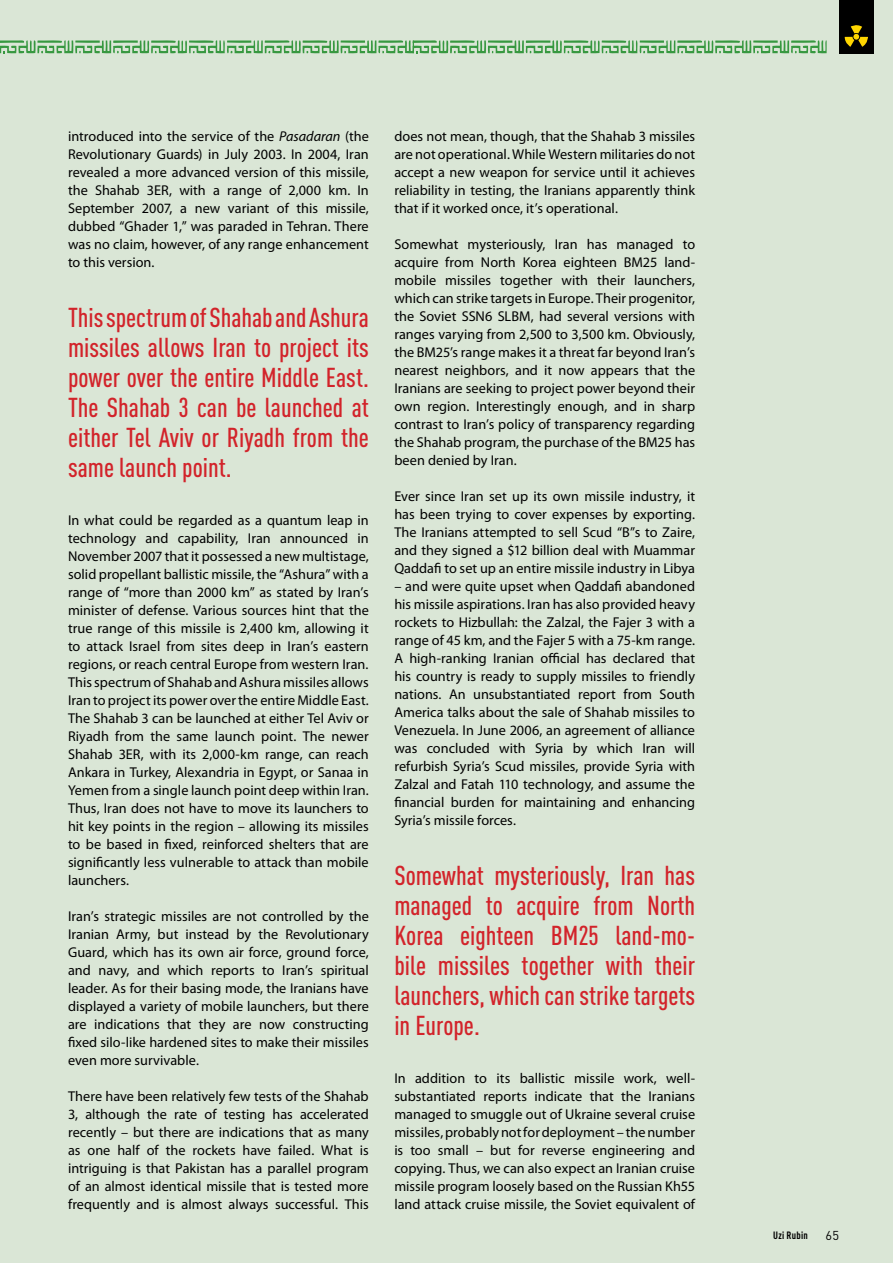
<style>
.page{position:relative;width:893px;height:1263px;background:#dae6d6}
.page>*{position:absolute;margin:0;border:0;box-sizing:border-box;transform-origin:0 0}
.t1{font:500 27px/30px "DIN Cond";color:#d2232a;text-align:justify}
.t2{font:14.25px/18px "Myriad Pro";color:#000;text-align:justify}
.t3{font:12.75px "DIN";color:#000}
.t4{font:700 10.5px "DIN Cond";letter-spacing:.025em;color:#000}
.s1{font-style:italic}
</style>
<div class="page">
<svg style="left:0;top:40px;width:827px;height:14px"></svg>
<div style="left:839px;top:0;width:35px;height:53px;background:#000"></div>
<svg style="left:845px;top:25px;width:23px;height:22px"></svg>
<p class="t2" style="left:68px;top:127px;width:302px">introduced into the service of the <span class="s1">Pasadaran</span> (the Revolutionary Guards) in July 2003. In 2004, Iran revealed a more advanced version of this missile, the Shahab 3ER, with a range of 2,000 km. In September 2007, a new variant of this missile, dubbed “Ghader 1,” was paraded in Tehran. There was no claim, however, of any range enhancement to this version.</p>
<h1 class="t1" style="left:68px;top:302px;width:302px">This spectrum of Shahab and Ashura missiles allows Iran to project its power over the entire Middle East.<br>The Shahab 3 can be launched at either Tel Aviv or Riyadh from the same launch point.</h1>
<p class="t2" style="left:68px;top:511px;width:302px">In what could be regarded as a quantum leap in technology and capability, Iran announced in November 2007 that it possessed a new multistage, solid propellant ballistic missile, the “Ashura” with a range of “more than 2000 km” as stated by Iran’s minister of defense. Various sources hint that the true range of this missile is 2,400 km, allowing it to attack Israel from sites deep in Iran’s eastern regions, or reach central Europe from western Iran.<br>This spectrum of Shahab and Ashura missiles allows Iran to project its power over the entire Middle East.<br>The Shahab 3 can be launched at either Tel Aviv or Riyadh from the same launch point. The newer Shahab 3ER, with its 2,000-km range, can reach Ankara in Turkey, Alexandria in Egypt, or Sanaa in Yemen from a single launch point deep within Iran.<br>Thus, Iran does not have to move its launchers to hit key points in the region – allowing its missiles to be based in fixed, reinforced shelters that are significantly less vulnerable to attack than mobile launchers.</p>
<p class="t2" style="left:68px;top:907px;width:302px">Iran’s strategic missiles are not controlled by the Iranian Army, but instead by the Revolutionary Guard, which has its own air force, ground force, and navy, and which reports to Iran’s spiritual leader. As for their basing mode, the Iranians have displayed a variety of mobile launchers, but there are indications that they are now constructing fixed silo-like hardened sites to make their missiles even more survivable.</p>
<p class="t2" style="left:68px;top:1087px;width:302px">There have been relatively few tests of the Shahab 3, although the rate of testing has accelerated recently – but there are indications that as many as one half of the rockets have failed. What is intriguing is that Pakistan has a parallel program of an almost identical missile that is tested more frequently and is almost always successful. This</p>
<p class="t2" style="left:394px;top:127px;width:302px">does not mean, though, that the Shahab 3 missiles are not operational. While Western militaries do not accept a new weapon for service until it achieves reliability in testing, the Iranians apparently think that if it worked once, it’s operational.</p>
<p class="t2" style="left:394px;top:235px;width:302px">Somewhat mysteriously, Iran has managed to acquire from North Korea eighteen BM25 land&shy;mobile missiles together with their launchers, which can strike targets in Europe. Their progenitor, the Soviet SSN6 SLBM, had several versions with ranges varying from 2,500 to 3,500 km. Obviously, the BM25’s range makes it a threat far beyond Iran’s nearest neighbors, and it now appears that the Iranians are seeking to project power beyond their own region. Interestingly enough, and in sharp contrast to Iran’s policy of transparency regarding the Shahab program, the purchase of the BM25 has been denied by Iran.</p>
<p class="t2" style="left:394px;top:487px;width:302px">Ever since Iran set up its own missile industry, it has been trying to cover expenses by exporting.<br>The Iranians attempted to sell Scud “B”s to Zaire, and they signed a $12 billion deal with Muammar Qaddafi to set up an entire missile industry in Libya</p>
<p class="t2" style="left:394px;top:577px;width:302px">– and were quite upset when Qaddafi abandoned his missile aspirations. Iran has also provided heavy rockets to Hizbullah: the Zalzal, the Fajer 3 with a range of 45 km, and the Fajer 5 with a 75-km range.<br>A high-ranking Iranian official has declared that his country is ready to supply missiles to friendly nations. An unsubstantiated report from South America talks about the sale of Shahab missiles to Venezuela. In June 2006, an agreement of alliance was concluded with Syria by which Iran will refurbish Syria’s Scud missiles, provide Syria with Zalzal and Fatah 110 technology, and assume the financial burden for maintaining and enhancing Syria’s missile forces.</p>
<h1 class="t1" style="left:394px;top:860px;width:302px">Somewhat mysteriously, Iran has managed to acquire from North Korea eighteen BM25 land-mo&shy;bile missiles together with their launchers, which can strike targets in Europe.</h1>
<p class="t2" style="left:394px;top:1069px;width:302px">In addition to its ballistic missile work, well&shy;substantiated reports indicate that the Iranians managed to smuggle out of Ukraine several cruise missiles, probably not for deployment – the number is too small – but for reverse engineering and copying. Thus, we can also expect an Iranian cruise missile program loosely based on the Russian Kh55 land attack cruise missile, the Soviet equivalent of</p>
<p class="t4" style="left:773px;top:1229px;width:36px">Uzi Rubin</p>
<p class="t3" style="left:825px;top:1227px;width:15px">65</p>
</div>
